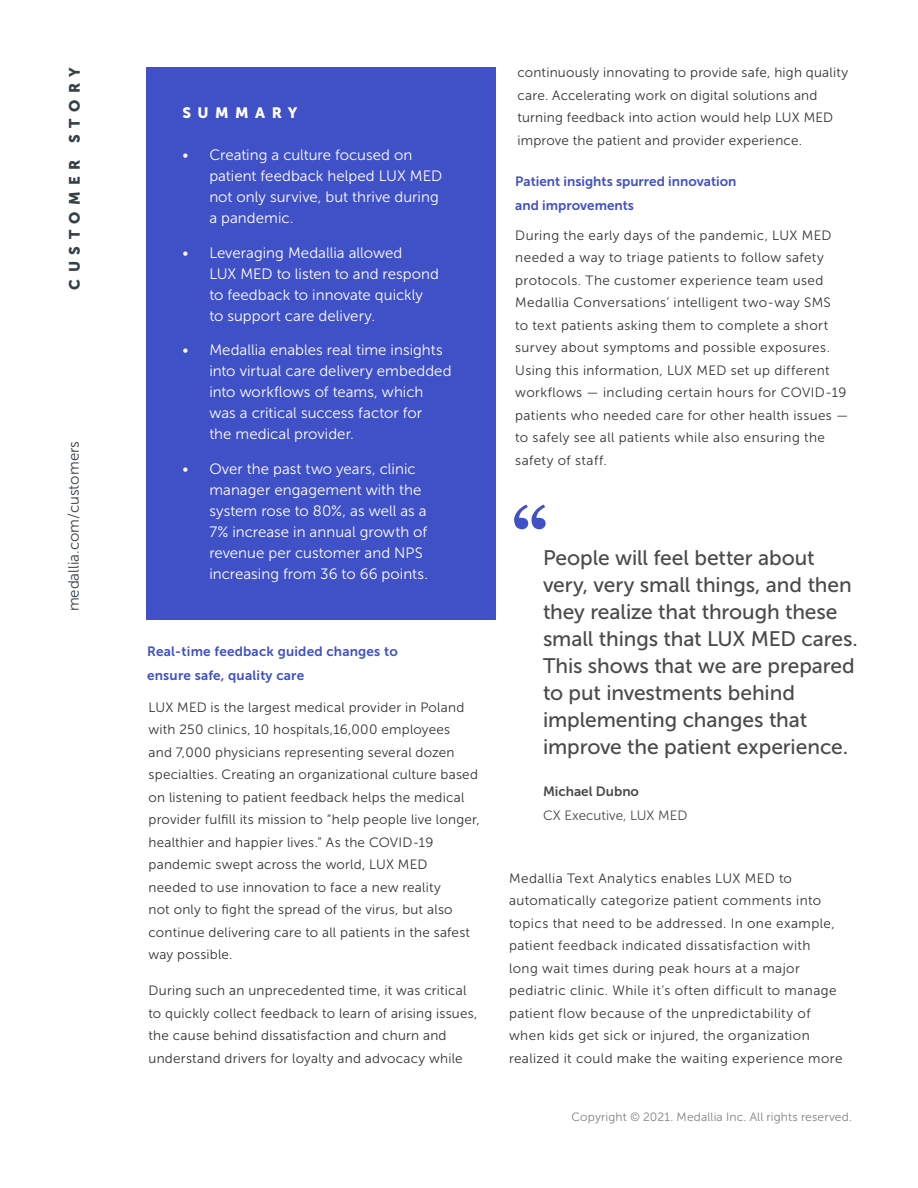
<style>
.page{position:relative;width:918px;height:1188px;background:#fff}
.page>*{position:absolute;margin:0;border:0;box-sizing:border-box;transform-origin:0 0}
.t1{font:700 72px "Georgia";color:#4050c6}
.t2{font:21px/27px "Museo Sans 500";letter-spacing:-.005em;color:#4a4a4a}
.t3{font:15px/21px "Museo Sans 300";letter-spacing:.005em;color:#fff}
.t4{font:15px "Museo Sans 300";color:#364045}
.t5{font:15px "Museo Sans 900";letter-spacing:.43em;color:#364045}
.t6{font:15px "Museo Sans 900";letter-spacing:.43em;color:#fff}
.t7{font:13.5px/22.5px "Museo Sans 300";letter-spacing:.02em;color:#333}
.t8{font:13.5px/24px "Museo Sans 700";letter-spacing:.015em;color:#4050c6}
.t9{font:13.5px/24px "Museo Sans 700";color:#404fc7}
.t10{font:13.5px "Museo Sans 300";color:#4a4a4a}
.t11{font:13.5px "Museo Sans 700";color:#4a4a4a}
.t12{font:12px "Museo Sans 300";letter-spacing:.01em;color:#808285}
</style>
<div class="page">
<div style="left:147px;top:68px;width:349px;height:552px;background:#4050c6"></div>
<p class="t5" style="left:66px;top:290px;width:224px;rotate:-90deg">CUSTOMER STORY</p>
<p class="t4" style="left:65px;top:611px;width:172px;rotate:-90deg">medallia.com/customers</p>
<p class="t6" style="left:182px;top:104px;width:117px">SUMMARY</p>
<p class="t3" style="left:209px;top:145px;width:234px;text-indent:-27px">• Creating a culture focused on patient feedback helped LUX MED not only survive, but thrive during a pandemic.</p>
<p class="t3" style="left:209px;top:242px;width:231px;text-indent:-27px">• Leveraging Medallia allowed<br>LUX MED to listen to and respond to feedback to innovate quickly to support care delivery.</p>
<p class="t3" style="left:209px;top:340px;width:244px;text-indent:-27px">• Medallia enables real time insights into virtual care delivery embedded into workflows of teams, which was a critical success factor for<br>the medical provider.</p>
<p class="t3" style="left:209px;top:458px;width:220px;text-indent:-27px">• Over the past two years, clinic manager engagement with the system rose to 80%, as well as a<br>7% increase in annual growth of revenue per customer and NPS increasing from 36 to 66 points.</p>
<p class="t8" style="left:147px;top:640px;width:252px">Real-time feedback guided changes to ensure safe, quality care</p>
<p class="t7" style="left:149px;top:696px;width:333px">LUX MED is the largest medical provider in Poland with 250 clinics, 10 hospitals,16,000 employees<br>and 7,000 physicians representing several dozen specialties. Creating an organizational culture based on listening to patient feedback helps the medical provider fulfill its mission to “help people live longer, healthier and happier lives.” As the COVID-19 pandemic swept across the world, LUX MED<br>needed to use innovation to face a new reality<br>not only to fight the spread of the virus, but also continue delivering care to all patients in the safest way possible.</p>
<p class="t7" style="left:149px;top:979px;width:330px">During such an unprecedented time, it was critical to quickly collect feedback to learn of arising issues, the cause behind dissatisfaction and churn and understand drivers for loyalty and advocacy while</p>
<p class="t7" style="left:518px;top:61px;width:332px">continuously innovating to provide safe, high quality care. Accelerating work on digital solutions and turning feedback into action would help LUX MED improve the patient and provider experience.</p>
<p class="t9" style="left:515px;top:169px;width:223px">Patient insights spurred innovation and improvements</p>
<p class="t7" style="left:515px;top:224px;width:335px">During the early days of the pandemic, LUX MED needed a way to triage patients to follow safety protocols. The customer experience team used Medallia Conversations’ intelligent two-way SMS<br>to text patients asking them to complete a short survey about symptoms and possible exposures.<br>Using this information, LUX MED set up different workflows — including certain hours for COVID-19 patients who needed care for other health issues — to safely see all patients while also ensuring the safety of staff.</p>
<h1 class="t1" style="left:512px;top:479px;width:39px">“</h1>
<p class="t2" style="left:543px;top:545px;width:316px">People will feel better about very, very small things, and then they realize that through these small things that LUX MED cares.<br>This shows that we are prepared to put investments behind implementing changes that improve the patient experience.</p>
<p class="t11" style="left:543px;top:784px;width:98px">Michael Dubno</p>
<p class="t10" style="left:543px;top:808px;width:146px">CX Executive, LUX MED</p>
<p class="t7" style="left:509px;top:867px;width:335px">Medallia Text Analytics enables LUX MED to automatically categorize patient comments into topics that need to be addressed. In one example, patient feedback indicated dissatisfaction with long wait times during peak hours at a major pediatric clinic. While it’s often difficult to manage patient flow because of the unpredictability of when kids get sick or injured, the organization realized it could make the waiting experience more</p>
<p class="t12" style="left:572px;top:1110px;width:282px">Copyright © 2021. Medallia Inc. All rights reserved.</p>
</div>
